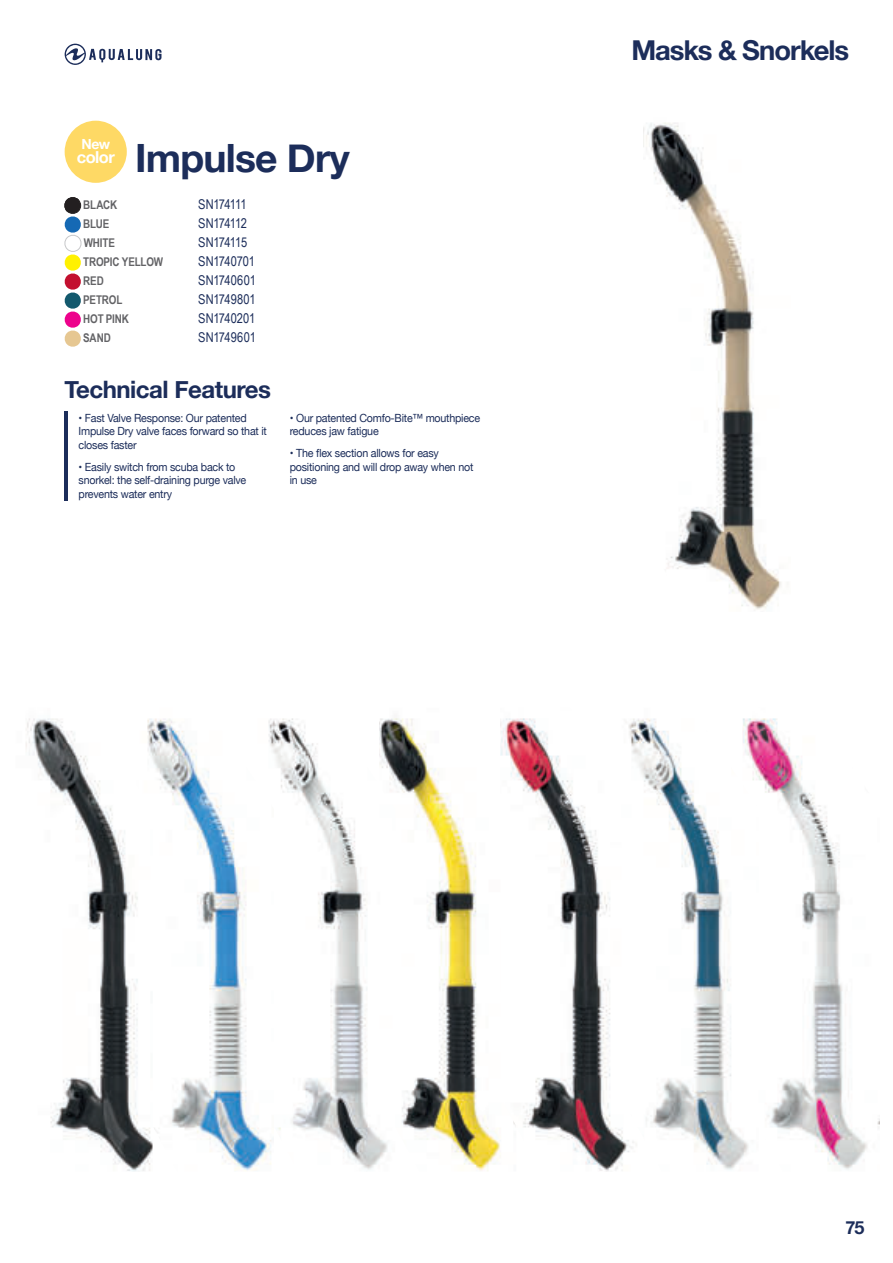
<style>
.page{position:relative;width:893px;height:1263px;background:#fff}
.page>*{position:absolute;margin:0;border:0;box-sizing:border-box;transform-origin:0 0}
.t1{font:700 39px "Helvetica Neue";letter-spacing:-.02em;color:#1c2d5a}
.t2{font:700 27.45px "Helvetica Neue";letter-spacing:-.04em;color:#1c2d5a}
.t3{font:700 24px "Helvetica Neue";letter-spacing:-.02em;color:#1c2d5a}
.t4{font:700 18px "Helvetica Neue";color:#1c2d5a}
.t5{font:700 16.5px "Helvetica Neue";letter-spacing:-.035em;color:#fff}
.t6{font:700 13.95px "Helvetica Neue";color:#fff}
.t7{font:13.5px "Arial Narrow";color:#1c2d5a}
.t8{font:13.5px "Arial Narrow";letter-spacing:-.025em;color:#1c2d5a}
.t9{font:13.5px "Arial Narrow";letter-spacing:-.005em;color:#1c2d5a}
.t10{font:13.5px "Arial Narrow";letter-spacing:-.05em;color:#1c2d5a}
.t11{font:700 12px "Arial Narrow";letter-spacing:-.01em;color:#636366}
.t12{font:11.25px/13.5px "Helvetica Neue";letter-spacing:-.02em;color:#1c2d5a;scale:.95 1}
</style>
<div class="page">
<hr style="left:64px;top:411px;width:4px;height:90px;background:#1c2d5a">
<svg style="left:64px;top:197px;width:18px;height:150px"></svg>
<img style="left:759px;top:718px;width:121px;height:452px">
<img style="left:395px;top:718px;width:105px;height:453px">
<img style="left:274px;top:718px;width:121px;height:452px">
<img style="left:500px;top:718px;width:121px;height:453px">
<img style="left:621px;top:718px;width:138px;height:452px">
<img style="left:643px;top:122px;width:138px;height:488px">
<img style="left:153px;top:718px;width:121px;height:453px">
<img style="left:26px;top:718px;width:127px;height:453px">
<div style="left:65px;top:121px;width:62px;height:62px;background:#fed965;border-radius:50%"></div>
<svg style="left:65px;top:44px;width:96px;height:21px"></svg>
<p class="t6" style="left:81px;top:139px;width:30px">New</p>
<h3 class="t5" style="left:77px;top:150px;width:40px">color</h3>
<h1 class="t1" style="left:135px;top:143px;width:216px">Impulse Dry</h1>
<p class="t11" style="left:83px;top:198px;width:35px">BLACK</p>
<p class="t10" style="left:198px;top:197px;width:50px">SN174111</p>
<p class="t11" style="left:83px;top:217px;width:28px">BLUE</p>
<p class="t8" style="left:198px;top:216px;width:50px">SN174112</p>
<p class="t11" style="left:84px;top:236px;width:33px">WHITE</p>
<p class="t8" style="left:198px;top:235px;width:50px">SN174115</p>
<p class="t11" style="left:83px;top:255px;width:81px">TROPIC YELLOW</p>
<p class="t8" style="left:198px;top:254px;width:58px">SN1740701</p>
<p class="t11" style="left:83px;top:274px;width:22px">RED</p>
<p class="t7" style="left:198px;top:273px;width:59px">SN1740601</p>
<p class="t11" style="left:83px;top:293px;width:41px">PETROL</p>
<p class="t7" style="left:198px;top:292px;width:59px">SN1749801</p>
<p class="t11" style="left:83px;top:312px;width:47px">HOT PINK</p>
<p class="t9" style="left:198px;top:311px;width:59px">SN1740201</p>
<p class="t11" style="left:83px;top:331px;width:29px">SAND</p>
<p class="t7" style="left:198px;top:330px;width:59px">SN1749601</p>
<h3 class="t3" style="left:65px;top:380px;width:208px">Technical Features</h3>
<p class="t12" style="left:79px;top:412px;width:200px">• Fast Valve Response: Our patented<br>Impulse Dry valve faces forward so that it closes faster</p>
<p class="t12" style="left:79px;top:461px;width:178px">• Easily switch from scuba back to snorkel: the self-draining purge valve prevents water entry</p>
<p class="t12" style="left:290px;top:412px;width:202px">• Our patented Comfo-Bite™ mouthpiece reduces jaw fatigue</p>
<p class="t12" style="left:290px;top:447px;width:195px">• The flex section allows for easy positioning and will drop away when not in use</p>
<h2 class="t2" style="left:631px;top:34px;width:219px">Masks &amp; Snorkels</h2>
<h3 class="t4" style="left:845px;top:1221px;width:20px">75</h3>
</div>
